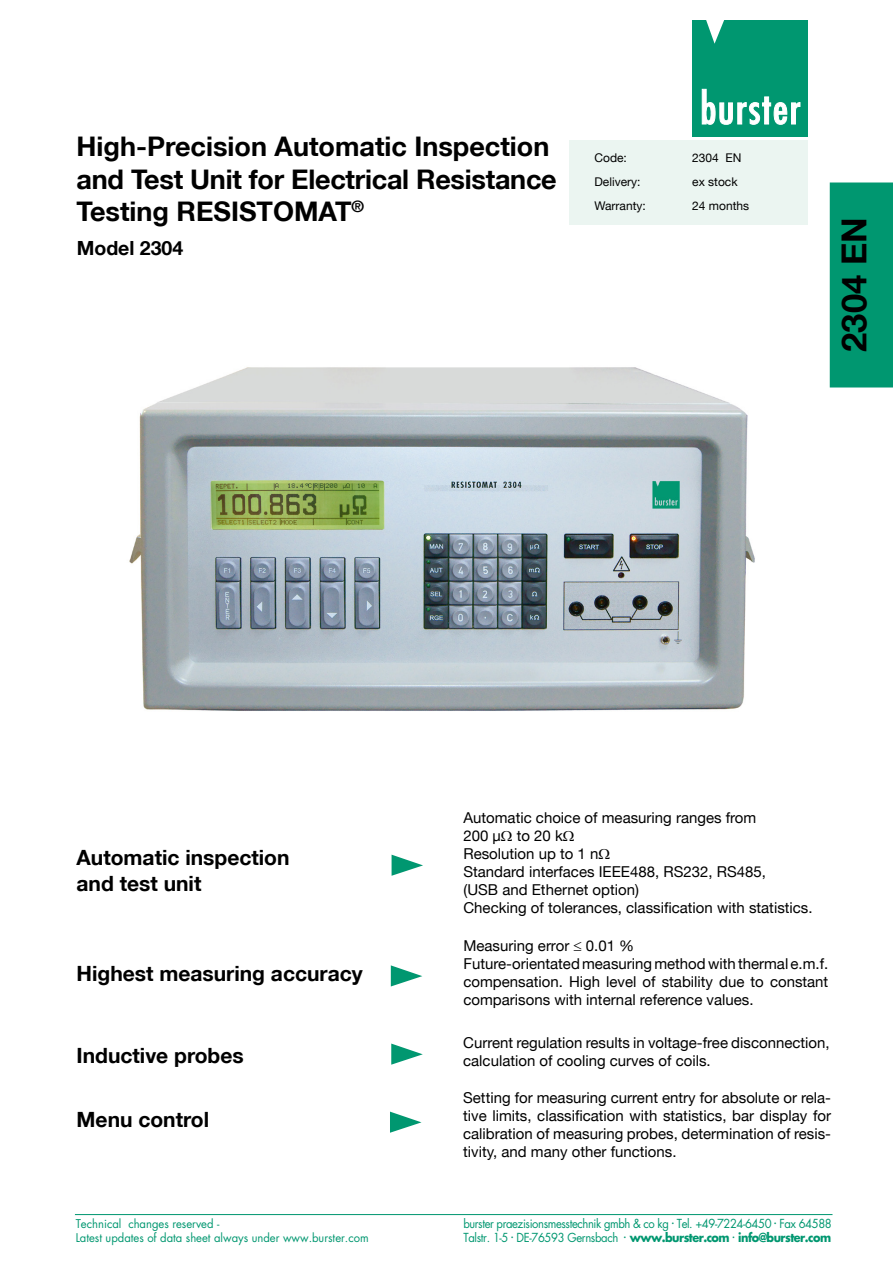
<style>
.page{position:relative;width:893px;height:1263px;background:#fff}
.page>*{position:absolute;margin:0;border:0;box-sizing:border-box;transform-origin:0 0}
.t1{font:700 34.5px "Helvetica Neue LT";color:#000}
.t2{font:700 27px/32.4px "Helvetica Neue LT";color:#000}
.t3{font:700 21px/25.2px "Helvetica Neue LT";color:#000}
.t4{font:700 19.5px "Helvetica Neue LT";color:#000}
.t5{font:15px/18px "Helvetica Neue LT";color:#000}
.t6{font:12.15px/13.8px "Futura LT";letter-spacing:-.035em;color:#009770;scale:.93 1}
.t7{font:12px "Helvetica Neue LT";color:#000}
.t8{font:11.7px/13.8px "Futura LT";color:#009770;scale:.96 1}
.s1{font-weight:700}
</style>
<div class="page">
<div style="left:830px;top:182px;width:63px;height:205px;background:#009770"></div>
<hr style="left:75px;top:1214px;width:757px;height:1px;background:#009770">
<img style="left:129px;top:367px;width:626px;height:344px">
<div style="left:692px;top:20px;width:116px;height:117px;background:#009770"></div>
<svg style="left:706px;top:20px;width:18px;height:24px"></svg>
<svg style="left:701px;top:89px;width:100px;height:36px"></svg>
<div style="left:569px;top:140px;width:239px;height:85px;background:#ebf5f1"></div>
<svg style="left:392px;top:855px;width:31px;height:21px"></svg>
<svg style="left:391px;top:965px;width:31px;height:21px"></svg>
<svg style="left:391px;top:1043px;width:32px;height:22px"></svg>
<svg style="left:390px;top:1111px;width:31px;height:22px"></svg>
<h2 class="t2" style="left:77px;top:130px;width:482px">High-Precision Automatic Inspection and Test Unit for Electrical Resistance<br>Testing RESISTOMAT<sup>®</sup></h2>
<h3 class="t4" style="left:77px;top:236px;width:108px">Model 2304</h3>
<p class="t7" style="left:594px;top:150px;width:34px">Code:</p>
<p class="t7" style="left:692px;top:150px;width:51px">2304 EN</p>
<p class="t7" style="left:594px;top:174px;width:47px">Delivery:</p>
<p class="t7" style="left:692px;top:174px;width:47px">ex stock</p>
<p class="t7" style="left:594px;top:198px;width:53px">Warranty:</p>
<p class="t7" style="left:692px;top:198px;width:58px">24 months</p>
<h1 class="t1" style="left:833px;top:352px;width:136px;rotate:-90deg">2304 EN</h1>
<h3 class="t3" style="left:77px;top:845px;width:215px">Automatic inspection and test unit</h3>
<h3 class="t3" style="left:77px;top:961px;width:288px">Highest measuring accuracy</h3>
<h3 class="t3" style="left:77px;top:1042px;width:169px">Inductive probes</h3>
<h3 class="t3" style="left:77px;top:1106px;width:134px">Menu control</h3>
<p class="t5" style="left:463px;top:809px;width:351px">Automatic choice of measuring ranges from<br>200 µ to 20 k<br>Resolution up to 1 n<br>Standard interfaces IEEE488, RS232, RS485,<br>(USB and Ethernet option)<br>Checking of tolerances, classification with statistics.</p>
<p class="t5" style="left:463px;top:936px;width:366px">Measuring error ≤ 0.01 %<br>Future-orientated measuring method with thermal e.m.f. compensation. High level of stability due to constant comparisons with internal reference values.</p>
<p class="t5" style="left:463px;top:1034px;width:368px">Current regulation results in voltage-free disconnection, calculation of cooling curves of coils.</p>
<p class="t5" style="left:463px;top:1088px;width:369px;text-align:justify">Setting for measuring current entry for absolute or rela&shy;tive limits, classification with statistics, bar display for calibration of measuring probes, determination of resis&shy;tivity, and many other functions.</p>
<p class="t8" style="left:76px;top:1217px;width:307px">Technical changes reserved -<br>Latest updates of data sheet always under www.burster.com</p>
<p class="t6" style="left:463px;top:1217px;width:398px">burster praezisionsmesstechnik gmbh &amp; co kg <sup>.</sup> Tel. +49-7224-6450 <sup>.</sup> Fax 64588<br>Talstr. 1-5 <sup>.</sup> DE-76593 Gernsbach <sup>.</sup> <span class="s1">www.burster.com</span> <sup>.</sup> <span class="s1">info@burster.com</span></p>
</div>
